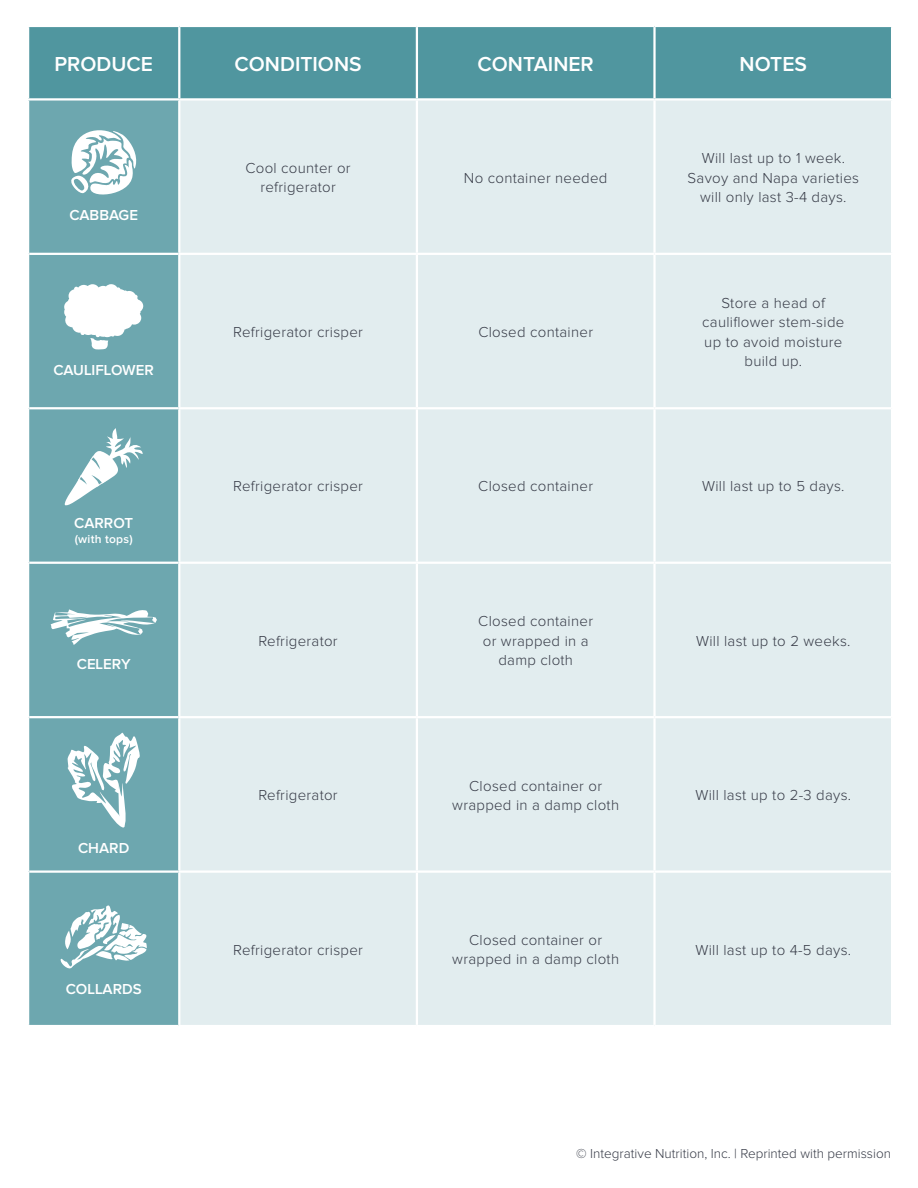
<style>
.page{position:relative;width:918px;height:1188px;background:#fff}
.page>*{position:absolute;margin:0;border:0;box-sizing:border-box;transform-origin:0 0}
.t1{font:600 21px "Proxima Nova";color:#fff}
.t2{font:300 15px/19.5px "Proxima Nova";letter-spacing:.02em;color:#373b47;text-align:center}
.t3{font:600 15px "Proxima Nova";color:#fff}
.t4{font:300 13.5px "Proxima Nova";color:#373b47}
.t5{font:600 12px "Proxima Nova";letter-spacing:.02em;color:#fff}
</style>
<div class="page">
<div style="left:29px;top:27px;width:862px;height:71px;background:#50969f"></div>
<div style="left:29px;top:101px;width:149px;height:924px;background:#6da7af"></div>
<div style="left:180px;top:101px;width:711px;height:924px;background:#e2edef"></div>
<hr style="left:29px;top:253px;width:149px;height:2px;background:#fff">
<hr style="left:29px;top:407px;width:149px;height:2px;background:#fff">
<hr style="left:29px;top:562px;width:149px;height:2px;background:#fff">
<hr style="left:29px;top:716px;width:149px;height:2px;background:#fff">
<hr style="left:29px;top:870px;width:149px;height:3px;background:#fff">
<hr style="left:416px;top:255px;width:2px;height:152px;background:#fff">
<hr style="left:653px;top:255px;width:3px;height:152px;background:#fff">
<hr style="left:178px;top:407px;width:239px;height:2px;background:#fff">
<hr style="left:416px;top:409px;width:2px;height:153px;background:#fff">
<hr style="left:417px;top:407px;width:238px;height:2px;background:#fff">
<hr style="left:653px;top:409px;width:3px;height:153px;background:#fff">
<hr style="left:655px;top:407px;width:236px;height:2px;background:#fff">
<hr style="left:417px;top:562px;width:238px;height:2px;background:#fff">
<hr style="left:178px;top:562px;width:239px;height:2px;background:#fff">
<hr style="left:416px;top:564px;width:2px;height:152px;background:#fff">
<hr style="left:653px;top:564px;width:3px;height:152px;background:#fff">
<hr style="left:655px;top:562px;width:236px;height:2px;background:#fff">
<hr style="left:417px;top:716px;width:238px;height:2px;background:#fff">
<hr style="left:653px;top:718px;width:3px;height:152px;background:#fff">
<hr style="left:655px;top:716px;width:236px;height:2px;background:#fff">
<hr style="left:178px;top:716px;width:239px;height:2px;background:#fff">
<hr style="left:416px;top:718px;width:2px;height:152px;background:#fff">
<hr style="left:178px;top:870px;width:239px;height:3px;background:#fff">
<hr style="left:416px;top:873px;width:2px;height:152px;background:#fff">
<hr style="left:417px;top:870px;width:238px;height:3px;background:#fff">
<hr style="left:655px;top:870px;width:236px;height:3px;background:#fff">
<hr style="left:653px;top:873px;width:3px;height:152px;background:#fff">
<hr style="left:653px;top:27px;width:3px;height:71px;background:#fff">
<hr style="left:416px;top:27px;width:2px;height:71px;background:#fff">
<hr style="left:178px;top:253px;width:239px;height:2px;background:#fff">
<hr style="left:416px;top:101px;width:2px;height:152px;background:#fff">
<hr style="left:417px;top:253px;width:238px;height:2px;background:#fff">
<hr style="left:653px;top:101px;width:3px;height:152px;background:#fff">
<hr style="left:655px;top:253px;width:238px;height:2px;background:#fff">
<hr style="left:178px;top:27px;width:2px;height:71px;background:#fff">
<svg style="left:71px;top:125px;width:67px;height:75px"></svg>
<svg style="left:64px;top:284px;width:79px;height:66px"></svg>
<svg style="left:64px;top:428px;width:79px;height:79px"></svg>
<svg style="left:50px;top:609px;width:107px;height:36px"></svg>
<svg style="left:66px;top:731px;width:75px;height:97px"></svg>
<svg style="left:60px;top:904px;width:87px;height:67px"></svg>
<h1 class="t1" style="left:54px;top:54px;width:100px">PRODUCE</h1>
<h1 class="t1" style="left:235px;top:54px;width:129px">CONDITIONS</h1>
<h1 class="t1" style="left:478px;top:54px;width:118px">CONTAINER</h1>
<h1 class="t1" style="left:740px;top:54px;width:69px">NOTES</h1>
<p class="t3" style="left:69px;top:208px;width:70px">CABBAGE</p>
<p class="t3" style="left:53px;top:363px;width:102px">CAULIFLOWER</p>
<p class="t3" style="left:74px;top:516px;width:60px">CARROT</p>
<p class="t5" style="left:75px;top:533px;width:60px">(with tops)</p>
<p class="t3" style="left:77px;top:657px;width:55px">CELERY</p>
<p class="t3" style="left:78px;top:841px;width:53px">CHARD</p>
<p class="t3" style="left:66px;top:982px;width:77px">COLLARDS</p>
<p class="t2" style="left:245px;top:159px;width:107px">Cool counter or refrigerator</p>
<p class="t2" style="left:464px;top:168px;width:145px">No container needed</p>
<p class="t2" style="left:233px;top:323px;width:131px">Refrigerator crisper</p>
<p class="t2" style="left:478px;top:323px;width:116px">Closed container</p>
<p class="t2" style="left:688px;top:149px;width:173px">Will last up to 1 week.<br>Savoy and Napa varieties will only last 3-4 days.</p>
<p class="t2" style="left:702px;top:294px;width:144px">Store a head of cauliflower stem-side up to avoid moisture build up.</p>
<p class="t2" style="left:233px;top:477px;width:131px">Refrigerator crisper</p>
<p class="t2" style="left:478px;top:477px;width:116px">Closed container</p>
<p class="t2" style="left:702px;top:477px;width:144px">Will last up to 5 days.</p>
<p class="t2" style="left:258px;top:632px;width:81px">Refrigerator</p>
<p class="t2" style="left:478px;top:612px;width:116px">Closed container or wrapped in a damp cloth</p>
<p class="t2" style="left:696px;top:632px;width:156px">Will last up to 2 weeks.</p>
<p class="t2" style="left:258px;top:786px;width:81px">Refrigerator</p>
<p class="t2" style="left:452px;top:776px;width:168px">Closed container or wrapped in a damp cloth</p>
<p class="t2" style="left:695px;top:786px;width:157px">Will last up to 2-3 days.</p>
<p class="t2" style="left:233px;top:941px;width:131px">Refrigerator crisper</p>
<p class="t2" style="left:452px;top:931px;width:168px">Closed container or wrapped in a damp cloth</p>
<p class="t2" style="left:695px;top:941px;width:157px">Will last up to 4-5 days.</p>
<p class="t4" style="left:576px;top:1148px;width:316px">© Integrative Nutrition, Inc. | Reprinted with permission</p>
</div>
